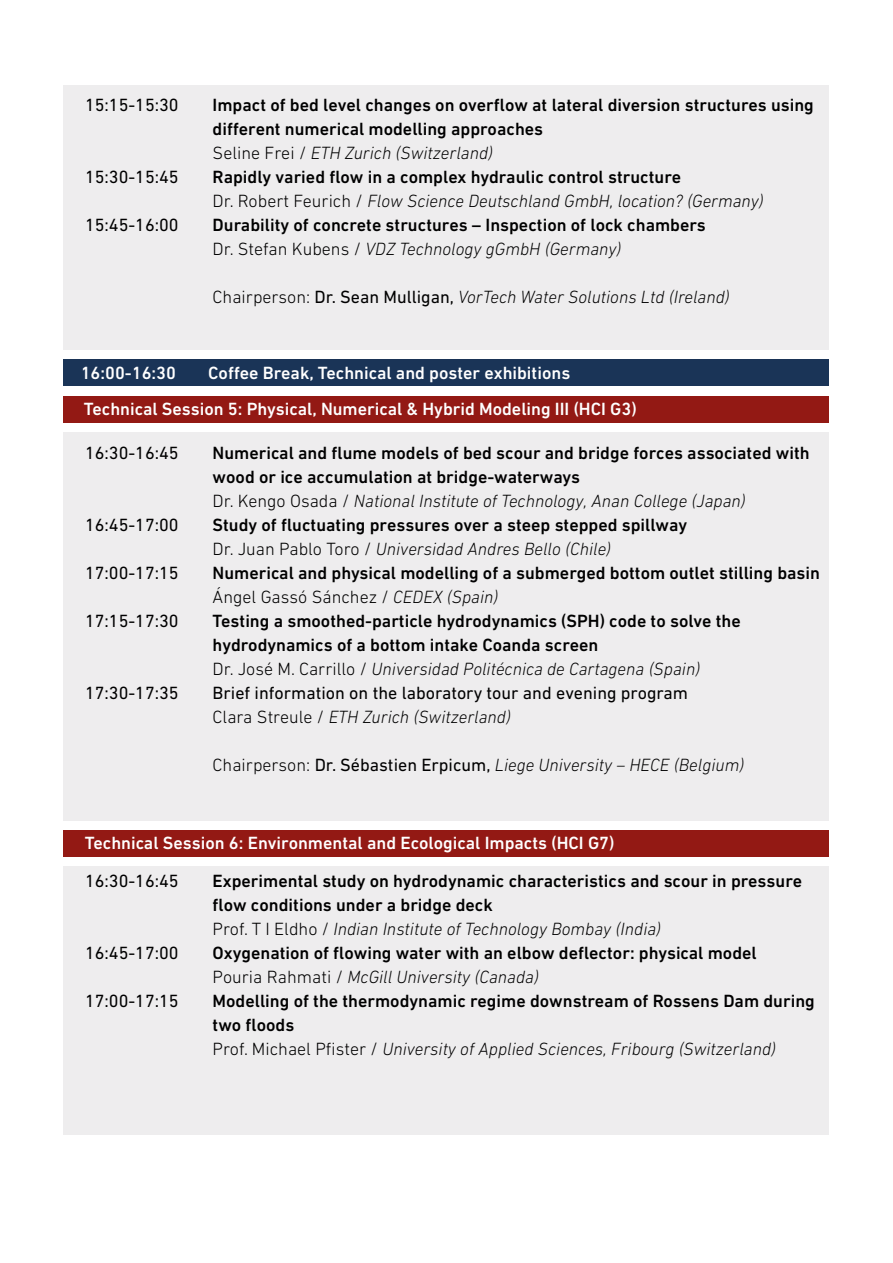
<style>
.page{position:relative;width:893px;height:1263px;background:#fff}
.page>*{position:absolute;margin:0;border:0;box-sizing:border-box;transform-origin:0 0}
.t1{font:500 18px/24px "DIN Next W1 G";color:#000}
.t2{font:18px/24px "DIN Next W1 G";color:#000}
.t3{font:500 18px "DIN Next W1 G";color:#fff}
.t4{font:italic 300 18px "DIN Next W1 G";color:#000}
.s1{font-weight:300}
.s2{font-weight:300;font-style:italic}
.s3{font-style:normal}
.s4{font-weight:400;font-style:normal}
</style>
<div class="page">
<div style="left:64px;top:85px;width:765px;height:264px;background:#eeedee"></div>
<div style="left:64px;top:433px;width:765px;height:388px;background:#eeedee"></div>
<div style="left:64px;top:866px;width:765px;height:269px;background:#eeedee"></div>
<div style="left:64px;top:360px;width:765px;height:26px;background:#1a3457"></div>
<div style="left:64px;top:396px;width:765px;height:27px;background:#931914"></div>
<div style="left:64px;top:830px;width:765px;height:27px;background:#931914"></div>
<p class="t2" style="left:85px;top:93px;width:95px">15:15-15:30</p>
<p class="t1" style="left:213px;top:93px;width:603px">Impact of bed level changes on overflow at lateral diversion structures using different numerical modelling approaches<br><span class="s1">Seline Frei /</span> <span class="s2">ETH Zurich (Switzerland)</span></p>
<p class="t2" style="left:85px;top:165px;width:95px">15:30-15:45</p>
<p class="t1" style="left:213px;top:165px;width:553px">Rapidly varied flow in a complex hydraulic control structure<br><span class="s1">Dr. Robert Feurich /</span> <span class="s2">Flow Science Deutschland GmbH, location? (Germany)</span></p>
<p class="t2" style="left:85px;top:213px;width:95px">15:45-16:00</p>
<p class="t1" style="left:213px;top:213px;width:495px">Durability of concrete structures – Inspection of lock chambers<br><span class="s1">Dr. Stefan Kubens /</span> <span class="s2">VDZ Technology gGmbH (Germany)</span></p>
<p class="t4" style="left:213px;top:287px;width:519px"><span class="s3">Chairperson:</span> <span class="s4">Dr. Sean Mulligan,</span> VorTech Water Solutions Ltd (Ireland)</p>
<p class="t3" style="left:81px;top:362px;width:97px">16:00-16:30</p>
<p class="t3" style="left:208px;top:362px;width:363px">Coffee Break, Technical and poster exhibitions</p>
<p class="t3" style="left:84px;top:398px;width:554px">Technical Session 5: Physical, Numerical &amp; Hybrid Modeling III (HCI G3)</p>
<p class="t2" style="left:85px;top:441px;width:95px">16:30-16:45</p>
<p class="t1" style="left:213px;top:441px;width:599px">Numerical and flume models of bed scour and bridge forces associated with wood or ice accumulation at bridge-waterways<br><span class="s1">Dr. Kengo Osada /</span> <span class="s2">National Institute of Technology, Anan College (Japan)</span></p>
<p class="t2" style="left:85px;top:513px;width:95px">16:45-17:00</p>
<p class="t1" style="left:213px;top:513px;width:476px">Study of fluctuating pressures over a steep stepped spillway<br><span class="s1">Dr. Juan Pablo Toro /</span> <span class="s2">Universidad Andres Bello (Chile)</span></p>
<p class="t2" style="left:85px;top:560px;width:95px">17:00-17:15</p>
<p class="t1" style="left:213px;top:561px;width:609px">Numerical and physical modelling of a submerged bottom outlet stilling basin<br><span class="s1">Ángel Gassó Sánchez /</span> <span class="s2">CEDEX (Spain)</span></p>
<p class="t2" style="left:85px;top:608px;width:95px">17:15-17:30</p>
<p class="t1" style="left:213px;top:609px;width:530px">Testing a smoothed-particle hydrodynamics (SPH) code to solve the hydrodynamics of a bottom intake Coanda screen<br><span class="s1">Dr. José M. Carrillo /</span> <span class="s2">Universidad Politécnica de Cartagena (Spain)</span></p>
<p class="t2" style="left:85px;top:680px;width:95px">17:30-17:35</p>
<p class="t2" style="left:213px;top:680px;width:477px">Brief information on the laboratory tour and evening program<br><span class="s1">Clara Streule /</span> <span class="s2">ETH Zurich (Switzerland)</span></p>
<p class="t4" style="left:213px;top:754px;width:533px"><span class="s3">Chairperson:</span> <span class="s4">Dr. Sébastien Erpicum,</span> Liege University – HECE (Belgium)</p>
<p class="t3" style="left:85px;top:833px;width:531px">Technical Session 6: Environmental and Ecological Impacts (HCI G7)</p>
<p class="t2" style="left:85px;top:869px;width:95px">16:30-16:45</p>
<p class="t1" style="left:213px;top:869px;width:591px">Experimental study on hydrodynamic characteristics and scour in pressure flow conditions under a bridge deck<br><span class="s1">Prof. T I Eldho /</span> <span class="s2">Indian Institute of Technology Bombay (India)</span></p>
<p class="t2" style="left:85px;top:941px;width:95px">16:45-17:00</p>
<p class="t1" style="left:213px;top:941px;width:546px">Oxygenation of flowing water with an elbow deflector: physical model<br><span class="s1">Pouria Rahmati /</span> <span class="s2">McGill University (Canada)</span></p>
<p class="t2" style="left:85px;top:989px;width:95px">17:00-17:15</p>
<p class="t1" style="left:213px;top:989px;width:604px">Modelling of the thermodynamic regime downstream of Rossens Dam during two floods<br><span class="s1">Prof. Michael Pfister /</span> <span class="s2">University of Applied Sciences, Fribourg (Switzerland)</span></p>
</div>
